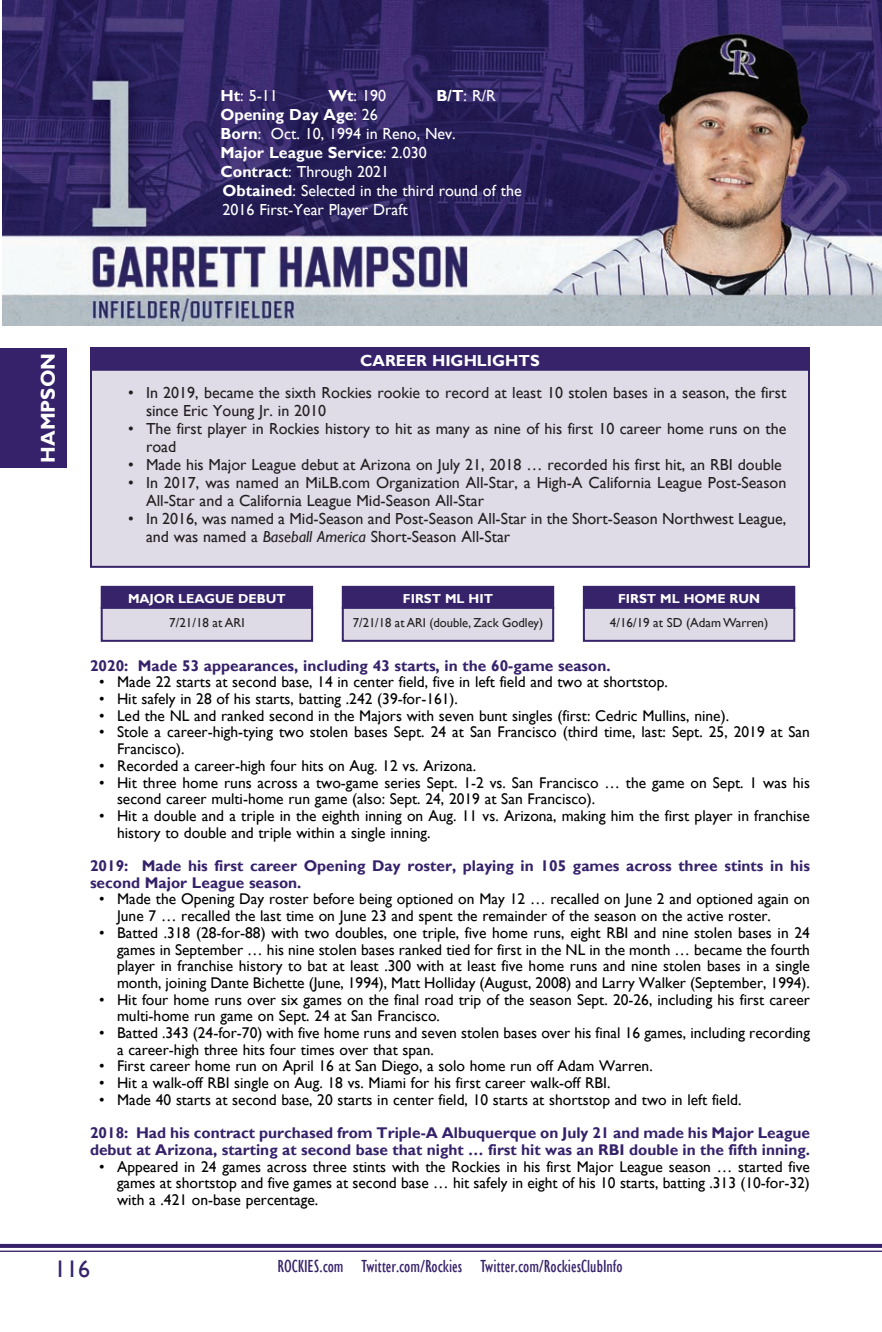
<style>
.page{position:relative;width:882px;height:1332px;background:#fff}
.page>*{position:absolute;margin:0;border:0;box-sizing:border-box;transform-origin:0 0}
.t1{font:24px "Gill Sans";color:#36226a}
.t2{font:700 20px "Gill Sans";color:#fff}
.t3{font:condensed 18px "Gill Sans";color:#36226a}
.t4{font:16px/18px "Gill Sans";color:#231f20}
.t5{font:16px/19px "Gill Sans";color:#fff}
.t6{font:700 16px "Gill Sans";color:#fff}
.t7{font:15.6px/16.6px "Gill Sans";color:#000}
.t8{font:700 15.6px/16.6px "Gill Sans";color:#36226a}
.t9{font:13px "Gill Sans";color:#231f20}
.t10{font:700 13px "Gill Sans";color:#fff}
.s1{font-weight:700}
.s2{font-style:italic}
</style>
<div class="page">
<svg style="left:0;top:1244px;width:882px;height:4px;background:#39266c"></svg>
<hr style="left:0;top:1251px;width:882px;height:1px;background:#36226a">
<div style="left:0;top:348px;width:66px;height:120px;background:#36226a"></div>
<img style="left:2px;top:0;width:880px;height:325px">
<div style="left:91px;top:361px;width:718px;height:206px;background:#dfdbe7"></div>
<div style="left:90px;top:360px;width:720px;height:208px;border:2px solid #36236a"></div>
<div style="left:91px;top:348px;width:718px;height:22px;background:#36236a"></div>
<div style="left:90px;top:347px;width:720px;height:24px;border:2px solid #36236a"></div>
<div style="left:102px;top:587px;width:210px;height:21px;background:#36236a"></div>
<div style="left:101px;top:586px;width:212px;height:23px;border:2px solid #36236a"></div>
<div style="left:102px;top:608px;width:210px;height:33px;background:#dedae6"></div>
<div style="left:101px;top:607px;width:212px;height:35px;border:2px solid #36236a"></div>
<div style="left:343px;top:587px;width:210px;height:21px;background:#36236a"></div>
<div style="left:342px;top:586px;width:212px;height:23px;border:2px solid #36236a"></div>
<div style="left:343px;top:608px;width:210px;height:33px;background:#dedae6"></div>
<div style="left:342px;top:607px;width:212px;height:35px;border:2px solid #36236a"></div>
<div style="left:584px;top:587px;width:210px;height:21px;background:#36236a"></div>
<div style="left:583px;top:586px;width:212px;height:23px;border:2px solid #36236a"></div>
<div style="left:584px;top:608px;width:210px;height:33px;background:#dedae6"></div>
<div style="left:583px;top:607px;width:212px;height:35px;border:2px solid #36236a"></div>
<p class="t5" style="left:220px;top:86px;width:59px"><span class="s1">Ht</span>: 5-11</p>
<p class="t5" style="left:328px;top:86px;width:59px"><span class="s1">Wt</span>: 190</p>
<p class="t5" style="left:436px;top:86px;width:61px"><span class="s1">B/T</span>: R/R</p>
<p class="t5" style="left:220px;top:105px;width:303px"><span class="s1">Opening Day Age</span>: 26<br><span class="s1">Born</span>: Oct. 10, 1994 in Reno, Nev.<br><span class="s1">Major League Service</span>: 2.030<br><span class="s1">Contract</span>: Through 2021<br><span class="s1">Obtained</span>: Selected in the third round of the<br>2016 First-Year Player Draft</p>
<p class="t2" style="left:36px;top:463px;width:111px;rotate:-90deg">HAMPSON</p>
<p class="t6" style="left:360px;top:351px;width:181px">CAREER HIGHLIGHTS</p>
<p class="t4" style="left:146px;top:384px;width:642px;text-indent:-18px">• In 2019, became the sixth Rockies rookie to record at least 10 stolen bases in a season, the first since Eric Young Jr. in 2010</p>
<p class="t4" style="left:146px;top:420px;width:642px;text-indent:-18px">• The first player in Rockies history to hit as many as nine of his first 10 career home runs on the road</p>
<p class="t4" style="left:128px;top:456px;width:655px">• Made his Major League debut at Arizona on July 21, 2018 … recorded his first hit, an RBI double</p>
<p class="t4" style="left:146px;top:474px;width:642px;text-indent:-18px">• In 2017, was named an MiLB.com Organization All-Star, a High-A California League Post-Season<br>All-Star and a California League Mid-Season All-Star</p>
<p class="t4" style="left:146px;top:510px;width:642px;text-indent:-18px">• In 2016, was named a Mid-Season and Post-Season All-Star in the Short-Season Northwest League, and was named a <span class="s2">Baseball America</span> Short-Season All-Star</p>
<p class="t10" style="left:128px;top:591px;width:159px">MAJOR LEAGUE DEBUT</p>
<p class="t9" style="left:169px;top:615px;width:77px">7/21/18 at ARI</p>
<p class="t10" style="left:403px;top:591px;width:92px">FIRST ML HIT</p>
<p class="t9" style="left:353px;top:615px;width:192px">7/21/18 at ARI (double, Zack Godley)</p>
<p class="t10" style="left:618px;top:591px;width:144px">FIRST ML HOME RUN</p>
<p class="t9" style="left:610px;top:615px;width:160px">4/16/19 at SD (Adam Warren)</p>
<p class="t8" style="left:90px;top:658px;width:522px">2020: Made 53 appearances, including 43 starts, in the 60-game season.</p>
<p class="t7" style="left:99px;top:674px;width:570px">• Made 22 starts at second base, 14 in center field, five in left field and two at shortstop.</p>
<p class="t7" style="left:99px;top:691px;width:361px">• Hit safely in 28 of his starts, batting .242 (39-for-161).</p>
<p class="t7" style="left:99px;top:708px;width:632px">• Led the NL and ranked second in the Majors with seven bunt singles (first: Cedric Mullins, nine).</p>
<p class="t7" style="left:117px;top:724px;width:695px;text-indent:-18px">• Stole a career-high-tying two stolen bases Sept. 24 at San Francisco (third time, last: Sept. 25, 2019 at San<br>Francisco).</p>
<p class="t7" style="left:99px;top:758px;width:379px">• Recorded a career-high four hits on Aug. 12 vs. Arizona.</p>
<p class="t7" style="left:117px;top:774px;width:694px;text-indent:-18px">• Hit three home runs across a two-game series Sept. 1-2 vs. San Francisco … the game on Sept. 1 was his second career multi-home run game (also: Sept. 24, 2019 at San Francisco).</p>
<p class="t7" style="left:117px;top:808px;width:695px;text-indent:-18px">• Hit a double and a triple in the eighth inning on Aug. 11 vs. Arizona, making him the first player in franchise history to double and triple within a single inning.</p>
<p class="t8" style="left:90px;top:858px;width:721px">2019: Made his first career Opening Day roster, playing in 105 games across three stints in his second Major League season.</p>
<p class="t7" style="left:117px;top:891px;width:694px;text-indent:-18px">• Made the Opening Day roster before being optioned on May 12 … recalled on June 2 and optioned again on<br>June 7 … recalled the last time on June 23 and spent the remainder of the season on the active roster.</p>
<p class="t7" style="left:117px;top:925px;width:695px;text-align:justify;text-indent:-18px">• Batted .318 (28-for-88) with two doubles, one triple, five home runs, eight RBI and nine stolen bases in 24 games in September … his nine stolen bases ranked tied for first in the NL in the month … became the fourth player in franchise history to bat at least .300 with at least five home runs and nine stolen bases in a single month, joining Dante Bichette (June, 1994), Matt Holliday (August, 2008) and Larry Walker (September, 1994).</p>
<p class="t7" style="left:117px;top:991px;width:695px;text-indent:-18px">• Hit four home runs over six games on the final road trip of the season Sept. 20-26, including his first career multi-home run game on Sept. 24 at San Francisco.</p>
<p class="t7" style="left:117px;top:1025px;width:695px;text-indent:-18px">• Batted .343 (24-for-70) with five home runs and seven stolen bases over his final 16 games, including recording a career-high three hits four times over that span.</p>
<p class="t7" style="left:99px;top:1058px;width:555px">• First career home run on April 16 at San Diego, a solo home run off Adam Warren.</p>
<p class="t7" style="left:99px;top:1075px;width:513px">• Hit a walk-off RBI single on Aug. 18 vs. Miami for his first career walk-off RBI.</p>
<p class="t7" style="left:99px;top:1091px;width:644px">• Made 40 starts at second base, 20 starts in center field, 10 starts at shortstop and two in left field.</p>
<p class="t8" style="left:90px;top:1125px;width:722px">2018: Had his contract purchased from Triple-A Albuquerque on July 21 and made his Major League debut at Arizona, starting at second base that night … first hit was an RBI double in the fifth inning.</p>
<p class="t7" style="left:117px;top:1158px;width:694px;text-align:justify;text-indent:-18px">• Appeared in 24 games across three stints with the Rockies in his first Major League season … started five games at shortstop and five games at second base … hit safely in eight of his 10 starts, batting .313 (10-for-32) with a .421 on-base percentage.</p>
<h1 class="t1" style="left:54px;top:1255px;width:37px">116</h1>
<p class="t3" style="left:277px;top:1256px;width:347px">ROCKIES.com Twitter.com/Rockies Twitter.com/RockiesClubInfo</p>
</div>
